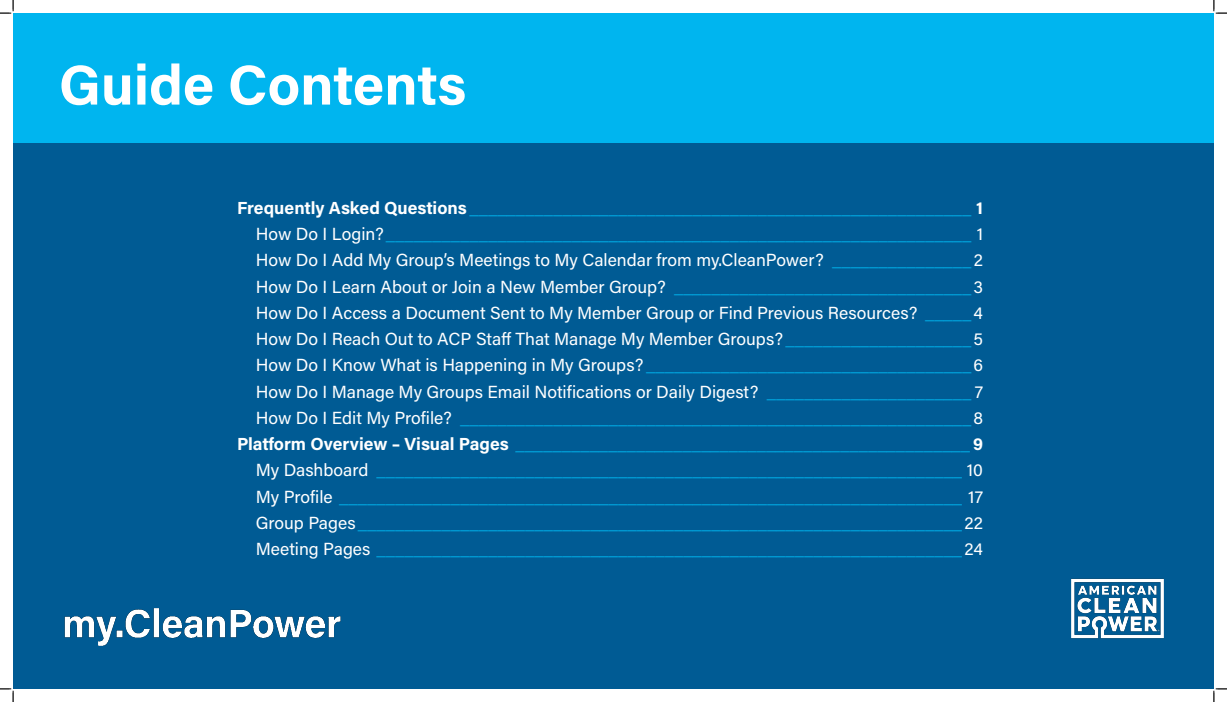
<style>
.page{position:relative;width:1227px;height:702px;background:#fff}
.page>*{position:absolute;margin:0;border:0;box-sizing:border-box;transform-origin:0 0}
.t1{font:700 56.25px "Acumin Pro";letter-spacing:-.005em;color:#fff}
.t2{font:17.5px "Acumin Pro";color:#00b5ef}
.t3{font:17.5px "Acumin Pro";color:#fff}
.t4{font:700 17.5px "Acumin Pro";letter-spacing:-.005em;color:#00b5ef}
.s1{font-weight:700;color:#fff}
.s2{color:#fff}
.s3{color:#00b5ef}
</style>
<div class="page">
<div style="left:13px;top:13px;width:1200px;height:675px;background:#005b94"></div>
<img style="left:64px;top:608px;width:277px;height:38px">
<img style="left:1071px;top:578px;width:93px;height:61px">
<div style="left:13px;top:13px;width:1200px;height:129px;background:#00b5ef"></div>
<svg style="left:0;top:0;width:14px;height:14px"></svg>
<svg style="left:0;top:688px;width:14px;height:13px"></svg>
<svg style="left:1213px;top:0;width:13px;height:14px"></svg>
<svg style="left:1213px;top:688px;width:13px;height:13px"></svg>
<p class="t1" style="left:59px;top:45px;width:409px">Guide Contents</p>
<p class="t2" style="left:237px;top:195px;width:747px"><span class="s1">Frequently Asked Questions</span> ______________________________________________________ <span class="s1">1</span></p>
<p class="t2" style="left:256px;top:222px;width:728px"><span class="s2">How Do I Login?</span>_______________________________________________________________ <span class="s2">1</span></p>
<p class="t3" style="left:256px;top:248px;width:728px">How Do I Add My Group’s Meetings to My Calendar from my.CleanPower? <span class="s3">_______________</span> 2</p>
<p class="t3" style="left:256px;top:274px;width:728px">How Do I Learn About or Join a New Member Group? <span class="s3">________________________________</span>3</p>
<p class="t3" style="left:256px;top:300px;width:728px">How Do I Access a Document Sent to My Member Group or Find Previous Resources? <span class="s3">_____</span>4</p>
<p class="t3" style="left:256px;top:327px;width:728px">How Do I Reach Out to ACP Staff That Manage My Member Groups? <span class="s3">____________________</span>5</p>
<p class="t3" style="left:256px;top:353px;width:728px">How Do I Know What is Happening in My Groups? <span class="s3">___________________________________</span>6</p>
<p class="t3" style="left:256px;top:379px;width:728px">How Do I Manage My Groups Email Notifications or Daily Digest? <span class="s3">______________________</span> 7</p>
<p class="t2" style="left:256px;top:405px;width:728px"><span class="s2">How Do I Edit My Profile?</span> _______________________________________________________<span class="s2">8</span></p>
<p class="t4" style="left:237px;top:431px;width:747px"><span class="s2">Platform Overview – Visual Pages</span> _________________________________________________ <span class="s2">9</span></p>
<p class="t2" style="left:256px;top:458px;width:728px"><span class="s2">My Dashboard</span> _______________________________________________________________ <span class="s2">10</span></p>
<p class="t2" style="left:256px;top:484px;width:728px"><span class="s2">My Profile</span> ___________________________________________________________________ <span class="s2">17</span></p>
<p class="t2" style="left:256px;top:510px;width:728px"><span class="s2">Group Pages</span>_________________________________________________________________<span class="s2">22</span></p>
<p class="t2" style="left:256px;top:537px;width:728px"><span class="s2">Meeting Pages</span> _______________________________________________________________ <span class="s2">24</span></p>
</div>
